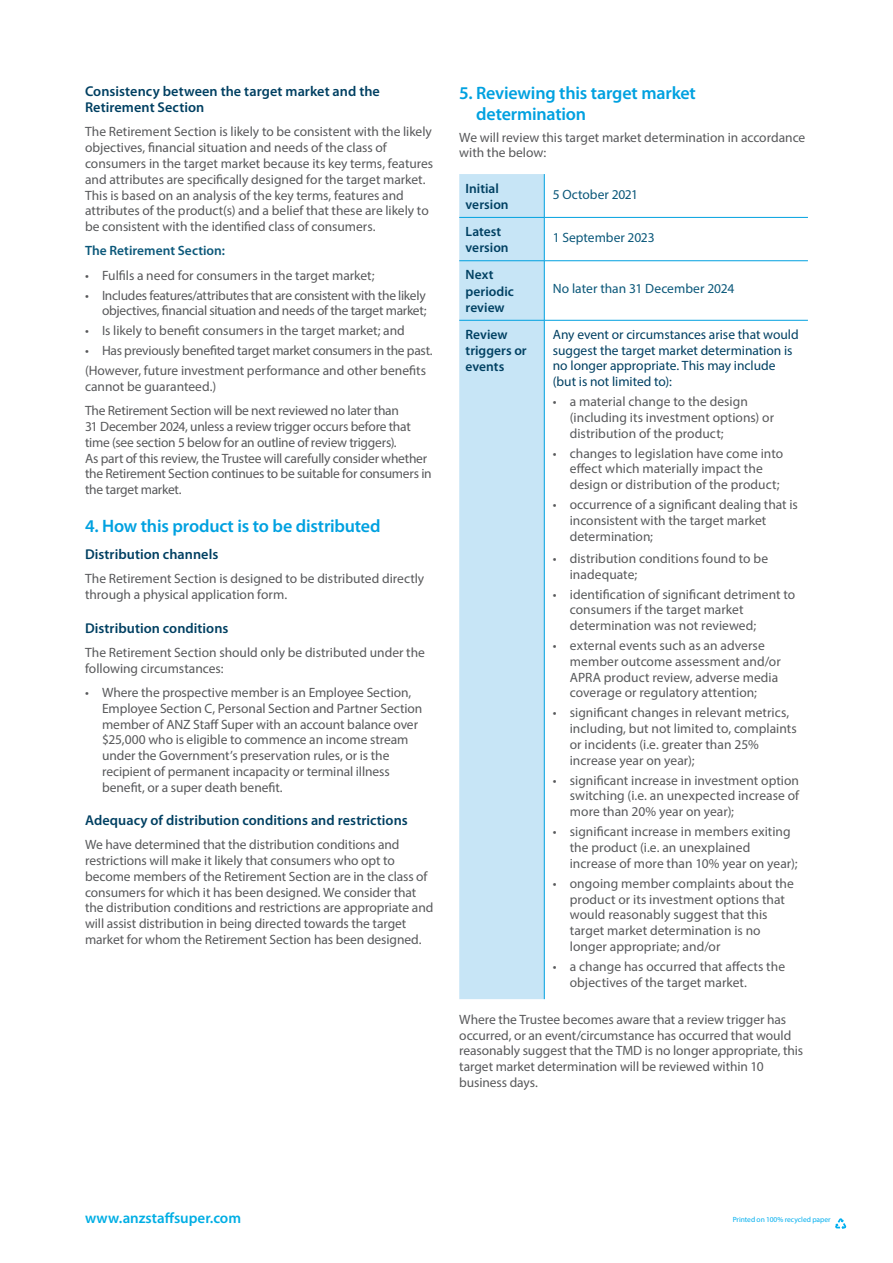
<style>
.page{position:relative;width:893px;height:1263px;background:#fff}
.page>*{position:absolute;margin:0;border:0;box-sizing:border-box;transform-origin:0 0}
.t1{font:600 18px/21px "Myriad Pro";letter-spacing:-.01em;color:#00a1e0}
.t2{font:600 15px "Myriad Pro";color:#00aee4}
.t3{font:600 14.25px/16.5px "Myriad Pro";letter-spacing:.005em;color:#004062}
.t4{font:13.5px/15.8px "Myriad Pro";letter-spacing:-.005em;color:#58595b}
.t5{font:13.5px/15.8px "Myriad Pro";letter-spacing:-.005em;color:#004062}
.t6{font:13.5px/15.8px "Myriad Pro";letter-spacing:-.025em;color:#58595b;text-align:right}
.t7{font:600 13.5px/16.2px "Myriad Pro";color:#004062}
.t8{font:13.5px "Myriad Pro";color:#0b587a}
.t9{font:600 13.5px "Myriad Pro";color:#0b587a}
.t10{font:7.5px "Myriad Pro";color:#00afef}
</style>
<div class="page">
<svg style="left:835px;top:1218px;width:11px;height:11px"></svg>
<svg style="left:459px;top:174px;width:85px;height:825px;background:#c9e6f6"></svg>
<hr style="left:544px;top:217px;width:264px;height:1px;background:#00a1e0">
<hr style="left:544px;top:260px;width:264px;height:1px;background:#00a1e0">
<hr style="left:544px;top:320px;width:264px;height:1px;background:#00a1e0">
<hr style="left:544px;top:174px;width:1px;height:43px;background:#00a1e0">
<hr style="left:459px;top:217px;width:85px;height:1px;background:#00a1e0">
<hr style="left:544px;top:218px;width:1px;height:43px;background:#00a1e0">
<hr style="left:459px;top:260px;width:85px;height:1px;background:#00a1e0">
<hr style="left:544px;top:261px;width:1px;height:59px;background:#00a1e0">
<hr style="left:459px;top:320px;width:85px;height:1px;background:#00a1e0">
<hr style="left:544px;top:320px;width:1px;height:679px;background:#00a1e0">
<p class="t3" style="left:85px;top:82px;width:296px">Consistency between the target market and the<br>Retirement Section</p>
<p class="t4" style="left:85px;top:124px;width:350px">The Retirement Section is likely to be consistent with the likely objectives, financial situation and needs of the class of consumers in the target market because its key terms, features and attributes are specifically designed for the target market.<br>This is based on an analysis of the key terms, features and attributes of the product(s) and a belief that these are likely to be consistent with the identified class of consumers.</p>
<p class="t9" style="left:85px;top:242px;width:141px">The Retirement Section:</p>
<p class="t4" style="left:85px;top:267px;width:291px">• Fulfils a need for consumers in the target market;</p>
<p class="t6" style="left:85px;top:287px;width:343px">• Includes features/attributes that are consistent with the likely objectives, financial situation and needs of the target market;</p>
<p class="t4" style="left:85px;top:323px;width:321px">• Is likely to benefit consumers in the target market; and</p>
<p class="t4" style="left:85px;top:341px;width:349px;line-height:20px">• Has previously benefited target market consumers in the past. (However, future investment performance and other benefits</p>
<p class="t4" style="left:85px;top:374px;width:315px;line-height:24.3px">cannot be guaranteed.)<br>The Retirement Section will be next reviewed no later than</p>
<p class="t4" style="left:85px;top:418px;width:348px">31 December 2024, unless a review trigger occurs before that time (see section 5 below for an outline of review triggers).<br>As part of this review, the Trustee will carefully consider whether the Retirement Section continues to be suitable for consumers in the target market.</p>
<h1 class="t1" style="left:85px;top:515px;width:297px">4. How this product is to be distributed</h1>
<p class="t3" style="left:85px;top:546px;width:135px">Distribution channels</p>
<p class="t4" style="left:85px;top:571px;width:341px">The Retirement Section is designed to be distributed directly through a physical application form.</p>
<p class="t3" style="left:85px;top:619px;width:145px">Distribution conditions</p>
<p class="t4" style="left:85px;top:644px;width:341px">The Retirement Section should only be distributed under the following circumstances:</p>
<p class="t4" style="left:102px;top:684px;width:322px;text-indent:-17px">• Where the prospective member is an Employee Section, Employee Section C, Personal Section and Partner Section member of ANZ Staff Super with an account balance over $25,000 who is eligible to commence an income stream under the Government’s preservation rules, or is the recipient of permanent incapacity or terminal illness benefit, or a super death benefit.</p>
<p class="t3" style="left:85px;top:812px;width:324px">Adequacy of distribution conditions and restrictions</p>
<p class="t4" style="left:85px;top:837px;width:350px">We have determined that the distribution conditions and restrictions will make it likely that consumers who opt to become members of the Retirement Section are in the class of consumers for which it has been designed. We consider that the distribution conditions and restrictions are appropriate and will assist distribution in being directed towards the target market for whom the Retirement Section has been designed.</p>
<h1 class="t1" style="left:476px;top:82px;width:221px;text-indent:-17px">5. Reviewing this target market determination</h1>
<p class="t4" style="left:459px;top:129px;width:348px">We will review this target market determination in accordance with the below:</p>
<p class="t7" style="left:466px;top:180px;width:45px">Initial version</p>
<p class="t8" style="left:553px;top:186px;width:87px">5 October 2021</p>
<p class="t7" style="left:466px;top:223px;width:45px">Latest version</p>
<p class="t8" style="left:553px;top:229px;width:103px">1 September 2023</p>
<p class="t7" style="left:466px;top:266px;width:50px">Next periodic review</p>
<p class="t8" style="left:553px;top:281px;width:183px">No later than 31 December 2024</p>
<p class="t7" style="left:466px;top:326px;width:63px">Review triggers or events</p>
<p class="t5" style="left:553px;top:326px;width:247px">Any event or circumstances arise that would suggest the target market determination is no longer appropriate. This may include (but is not limited to):</p>
<p class="t4" style="left:570px;top:394px;width:206px;text-indent:-17px">• a material change to the design (including its investment options) or distribution of the product;</p>
<p class="t4" style="left:570px;top:445px;width:215px;text-indent:-17px">• changes to legislation have come into effect which materially impact the design or distribution of the product;</p>
<p class="t4" style="left:570px;top:497px;width:230px;text-indent:-17px">• occurrence of a significant dealing that is inconsistent with the target market determination;</p>
<p class="t4" style="left:570px;top:550px;width:200px;text-indent:-17px">• distribution conditions found to be inadequate;</p>
<p class="t4" style="left:570px;top:586px;width:227px;text-indent:-17px">• identification of significant detriment to consumers if the target market determination was not reviewed;</p>
<p class="t4" style="left:570px;top:637px;width:212px;text-indent:-17px">• external events such as an adverse member outcome assessment and/or APRA product review, adverse media coverage or regulatory attention;</p>
<p class="t4" style="left:570px;top:705px;width:229px;text-indent:-17px">• significant changes in relevant metrics, including, but not limited to, complaints or incidents (i.e. greater than 25% increase year on year);</p>
<p class="t4" style="left:570px;top:772px;width:231px;text-align:justify;text-indent:-17px">• significant increase in investment option switching (i.e. an unexpected increase of more than 20% year on year);</p>
<p class="t4" style="left:570px;top:824px;width:229px;text-indent:-17px">• significant increase in members exiting the product (i.e. an unexplained increase of more than 10% year on year);</p>
<p class="t4" style="left:570px;top:875px;width:226px;text-indent:-17px">• ongoing member complaints about the product or its investment options that would reasonably suggest that this target market determination is no longer appropriate; and/or</p>
<p class="t4" style="left:570px;top:958px;width:217px;text-indent:-17px">• a change has occurred that affects the objectives of the target market.</p>
<p class="t4" style="left:459px;top:1011px;width:346px">Where the Trustee becomes aware that a review trigger has occurred, or an event/circumstance has occurred that would reasonably suggest that the TMD is no longer appropriate, this target market determination will be reviewed within 10 business days.</p>
<p class="t2" style="left:85px;top:1208px;width:158px">www.anzstaffsuper.com</p>
<p class="t10" style="left:733px;top:1215px;width:99px">Printed on 100% recycled paper</p>
</div>
